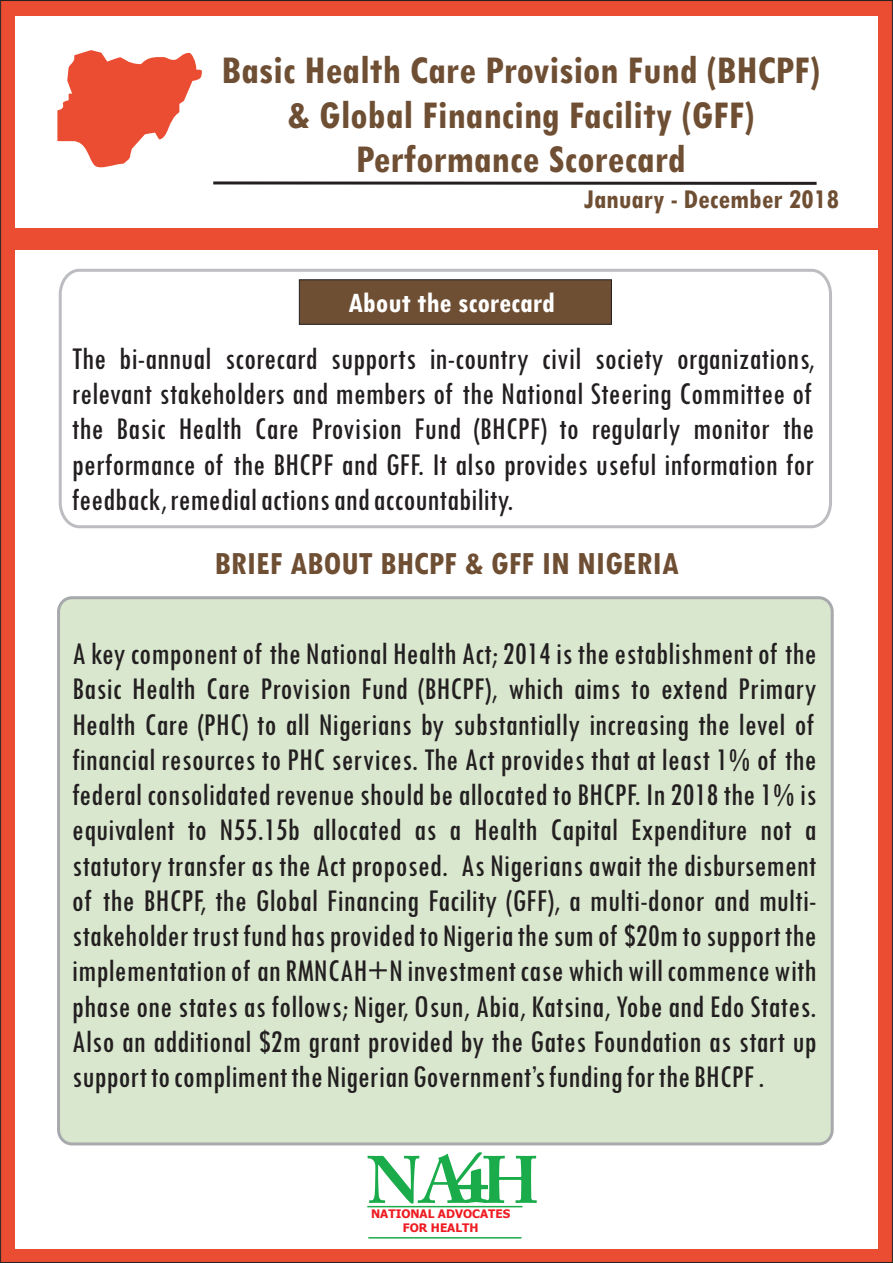
<style>
.page{position:relative;width:893px;height:1263px;background:#eb4d32}
.page>*{position:absolute;margin:0;border:0;box-sizing:border-box;transform-origin:0 0}
.t1{font:700 67.95px "Amethyst";color:#1aac4b}
.t2{font:700 66.15px "Adobe Caslon Pro";color:#1aac4b}
.t3{font:700 condensed 41.7px/44.5px "Tw Cen";color:#6f4f34;text-align:center}
.t4{font:700 condensed 34.2px "Tw Cen";color:#6f4f34}
.t5{font:condensed 33px/35.2px "Tw Cen";color:#231f20;text-align:justify}
.t6{font:700 condensed 29.7px "Tw Cen";color:#fff}
.t7{font:700 condensed 28.8px "Tw Cen";color:#6f4f34}
.t8{font:700 11.85px/14.2px "Tahoma";color:#ee1d23;text-align:center}
</style>
<div class="page">
<div style="left:15px;top:250px;width:863px;height:999px;background:#fff"></div>
<div style="left:15px;top:16px;width:863px;height:212px;background:#fff"></div>
<svg style="left:57px;top:50px;width:145px;height:118px"></svg>
<svg style="left:58px;top:268px;width:774px;height:261px"></svg>
<svg style="left:299px;top:279px;width:313px;height:46px;background:#6c4d34"></svg>
<svg style="left:213px;top:181px;width:604px;height:4px;background:#595657"></svg>
<hr style="left:367px;top:1206px;width:155px;height:1px;background:#1aac4b">
<hr style="left:368px;top:1237px;width:153px;height:1px;background:#1aac4b">
<div style="left:57px;top:596px;width:777px;height:549px;background:#d8e7ce;border:3px solid #a8a9ad;border-radius:14px"></div>
<p class="t3" style="left:221px;top:51px;width:600px">Basic Health Care Provision Fund (BHCPF) &amp; Global Financing Facility (GFF)<br>Performance Scorecard</p>
<p class="t7" style="left:584px;top:189px;width:257px">January - December 2018</p>
<p class="t6" style="left:348px;top:293px;width:208px">About the scorecard</p>
<p class="t5" style="left:72px;top:344px;width:744px">The bi-annual scorecard supports in-country civil society organizations, relevant stakeholders and members of the National Steering Committee of the Basic Health Care Provision Fund (BHCPF) to regularly monitor the performance of the BHCPF and GFF. It also provides useful information for feedback, remedial actions and accountability.</p>
<p class="t4" style="left:214px;top:552px;width:466px">BRIEF ABOUT BHCPF &amp; GFF IN NIGERIA</p>
<p class="t5" style="left:72px;top:639px;width:746px">A key component of the National Health Act; 2014 is the establishment of the Basic Health Care Provision Fund (BHCPF), which aims to extend Primary Health Care (PHC) to all Nigerians by substantially increasing the level of financial resources to PHC services. The Act provides that at least 1% of the federal consolidated revenue should be allocated to BHCPF. In 2018 the 1% is equivalent to N55.15b allocated as a Health Capital Expenditure not a statutory transfer as the Act proposed. As Nigerians await the disbursement of the BHCPF, the Global Financing Facility (GFF), a multi-donor and multi&shy;stakeholder trust fund has provided to Nigeria the sum of $20m to support the implementation of an RMNCAH+N investment case which will commence with phase one states as follows; Niger, Osun, Abia, Katsina, Yobe and Edo States.<br>Also an additional $2m grant provided by the Gates Foundation as start up support to compliment the Nigerian Government’s funding for the BHCPF .</p>
<h1 class="t1" style="left:451px;top:1148px;width:39px">4</h1>
<h2 class="t2" style="left:367px;top:1154px;width:173px">NA H</h2>
<p class="t8" style="left:371px;top:1207px;width:141px">NATIONAL ADVOCATES<br>FOR HEALTH</p>
</div>
